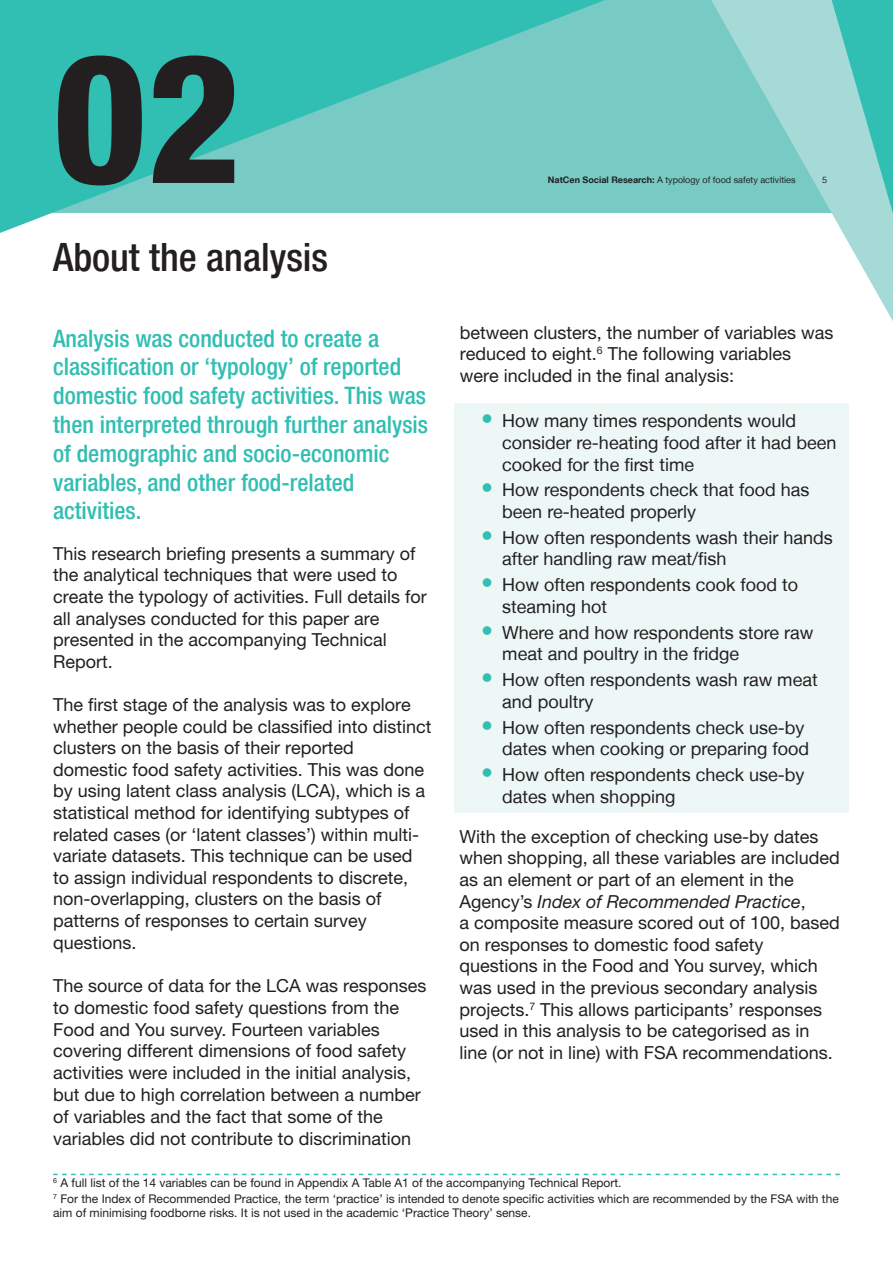
<style>
.page{position:relative;width:893px;height:1263px;background:#fff}
.page>*{position:absolute;margin:0;border:0;box-sizing:border-box;transform-origin:0 0}
.t1{font:800 condensed 180px "Helvetica Neue LT";color:#231f20}
.t2{font:500 condensed 39px "Helvetica Neue LT";color:#231f20}
.t3{font:500 condensed 24px/28.8px "Helvetica Neue LT";color:#31beb3}
.t4{font:18px/21.6px "Helvetica Neue LT Std";color:#231f20}
.t5{font:18px/21.6px "Helvetica Neue LT";color:#231f20}
.t6{font:12px/16.4px "Helvetica Neue LT Std";color:#231f20}
.t7{font:9px "Helvetica Neue LT";color:#231f20}
.s1{font-weight:700}
.s2{font-weight:800;font-stretch:condensed;font-size:24px;color:#31beb3}
.s3{font-style:italic}
</style>
<div class="page">
<svg style="left:0;top:0;width:625px;height:233px"></svg>
<svg style="left:625px;top:0;width:268px;height:321px"></svg>
<svg style="left:801px;top:0;width:92px;height:235px"></svg>
<div style="left:455px;top:403px;width:394px;height:410px;background:#ecf7f6"></div>
<svg style="left:53px;top:1174px;width:787px;height:1px"></svg>
<p class="t1" style="left:53px;top:7px;width:189px">02</p>
<p class="t2" style="left:53px;top:234px;width:277px">About the analysis</p>
<p class="t7" style="left:548px;top:174px;width:249px"><span class="s1">NatCen Social Research:</span> A typology of food safety activities</p>
<p class="t7" style="left:822px;top:174px;width:7px">5</p>
<p class="t4" style="left:460px;top:321px;width:375px">between clusters, the number of variables was reduced to eight.<sup>6</sup> The following variables were included in the final analysis:</p>
<p class="t5" style="left:502px;top:410px;width:336px;text-indent:-21px"><span class="s2">•</span> How many times respondents would consider re-heating food after it had been cooked for the first time</p>
<p class="t5" style="left:502px;top:479px;width:309px;text-indent:-21px"><span class="s2">•</span> How respondents check that food has been re-heated properly</p>
<p class="t5" style="left:502px;top:526px;width:332px;text-indent:-21px"><span class="s2">•</span> How often respondents wash their hands after handling raw meat/fish</p>
<p class="t5" style="left:502px;top:574px;width:297px;text-indent:-21px"><span class="s2">•</span> How often respondents cook food to steaming hot</p>
<p class="t5" style="left:502px;top:621px;width:313px;text-indent:-21px"><span class="s2">•</span> Where and how respondents store raw meat and poultry in the fridge</p>
<p class="t5" style="left:502px;top:669px;width:317px;text-indent:-21px"><span class="s2">•</span> How often respondents wash raw meat and poultry</p>
<p class="t5" style="left:481px;top:716px;width:329px;text-align:right"><span class="s2">•</span> How often respondents check use-by dates when cooking or preparing food</p>
<p class="t5" style="left:502px;top:764px;width:304px;text-indent:-21px"><span class="s2">•</span> How often respondents check use-by dates when shopping</p>
<p class="t4" style="left:459px;top:825px;width:382px">With the exception of checking use-by dates when shopping, all these variables are included as an element or part of an element in the Agency’s <span class="s3">Index of Recommended Practice</span>,<br>a composite measure scored out of 100, based on responses to domestic food safety questions in the Food and You survey, which was used in the previous secondary analysis projects.<sup>7</sup> This allows participants’ responses used in this analysis to be categorised as in line (or not in line) with FSA recommendations.</p>
<p class="t3" style="left:53px;top:323px;width:376px">Analysis was conducted to create a classification or ‘typology’ of reported domestic food safety activities. This was then interpreted through further analysis of demographic and socio-economic variables, and other food-related activities.</p>
<p class="t4" style="left:53px;top:542px;width:375px">This research briefing presents a summary of the analytical techniques that were used to create the typology of activities. Full details for all analyses conducted for this paper are presented in the accompanying Technical Report.</p>
<p class="t4" style="left:53px;top:694px;width:380px">The first stage of the analysis was to explore whether people could be classified into distinct clusters on the basis of their reported domestic food safety activities. This was done by using latent class analysis (LCA), which is a statistical method for identifying subtypes of related cases (or ‘latent classes’) within multi&shy;variate datasets. This technique can be used to assign individual respondents to discrete, non-overlapping, clusters on the basis of patterns of responses to certain survey questions.</p>
<p class="t4" style="left:53px;top:974px;width:375px">The source of data for the LCA was responses to domestic food safety questions from the Food and You survey. Fourteen variables covering different dimensions of food safety activities were included in the initial analysis, but due to high correlation between a number of variables and the fact that some of the variables did not contribute to discrimination</p>
<p class="t6" style="left:53px;top:1174px;width:787px"><sup>6</sup> A full list of the 14 variables can be found in Appendix A Table A1 of the accompanying Technical Report.<br><sup>7</sup> For the Index of Recommended Practice, the term ‘practice’ is intended to denote specific activities which are recommended by the FSA with the</p>
<p class="t6" style="left:53px;top:1205px;width:479px">aim of minimising foodborne risks. It is not used in the academic ‘Practice Theory’ sense.</p>
</div>
